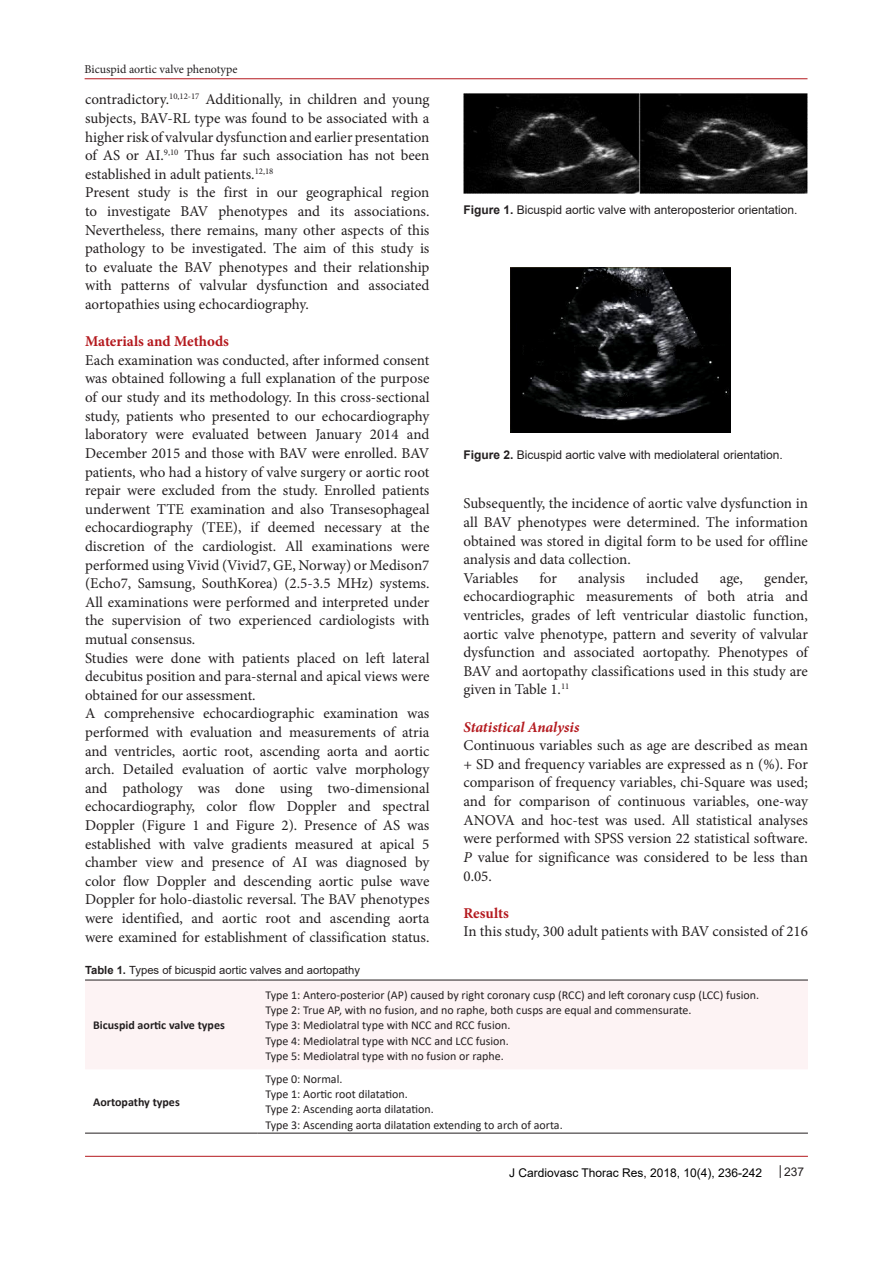
<style>
.page{position:relative;width:893px;height:1263px;background:#fff}
.page>*{position:absolute;margin:0;border:0;box-sizing:border-box;transform-origin:0 0}
.t1{font:15px/18.6px "Minion Pro";color:#231f20;text-align:justify}
.t2{font:700 15px "Minion Pro";color:#b4191e}
.t3{font:italic 700 15px "Minion Pro";letter-spacing:-.005em;color:#b4191e}
.t4{font:12px "Calibri";color:#231f20}
.t5{font:12px "Arial";color:#231f20}
.t6{font:12px "Arial";color:#000}
.t7{font:700 12px "Calibri";color:#231f20}
.t8{font:12px "Minion Pro";color:#231f20}
.t9{font:11.25px "Arial";color:#231f20}
.s1{font-weight:700}
.s2{font-style:italic}
.s3{color:#150000}
</style>
<div class="page">
<hr style="left:85px;top:78px;width:722px;height:1px;background:#b4191e">
<hr style="left:85px;top:1156px;width:723px;height:1px;background:#b4191e">
<svg style="left:780px;top:1165px;width:1px;height:13px"></svg>
<img style="left:463px;top:94px;width:345px;height:99px">
<img style="left:510px;top:268px;width:220px;height:164px">
<div style="left:85px;top:981px;width:723px;height:88px;background:#fdf3f4"></div>
<hr style="left:85px;top:980px;width:172px;height:1px;background:#231f20">
<hr style="left:257px;top:980px;width:551px;height:1px;background:#231f20">
<hr style="left:85px;top:1133px;width:172px;height:1px;background:#231f20">
<hr style="left:257px;top:1133px;width:551px;height:1px;background:#231f20">
<p class="t8" style="left:85px;top:61px;width:154px">Bicuspid aortic valve phenotype</p>
<p class="t1" style="left:85px;top:90px;width:346px">contradictory.<sup>10,12-17</sup> Additionally, in children and young subjects, BAV-RL type was found to be associated with a higher risk of valvular dysfunction and earlier presentation of AS or AI.<sup>9,10</sup> Thus far such association has not been established in adult patients.<sup>12,18</sup></p>
<p class="t1" style="left:85px;top:183px;width:346px">Present study is the first in our geographical region to investigate BAV phenotypes and its associations.<br>Nevertheless, there remains, many other aspects of this pathology to be investigated. The aim of this study is to evaluate the BAV phenotypes and their relationship with patterns of valvular dysfunction and associated aortopathies using echocardiography.</p>
<p class="t2" style="left:85px;top:331px;width:145px">Materials and Methods</p>
<p class="t1" style="left:85px;top:351px;width:346px">Each examination was conducted, after informed consent was obtained following a full explanation of the purpose of our study and its methodology. In this cross-sectional study, patients who presented to our echocardiography laboratory were evaluated between January 2014 and December 2015 and those with BAV were enrolled. BAV patients, who had a history of valve surgery or aortic root repair were excluded from the study. Enrolled patients underwent TTE examination and also Transesophageal echocardiography (TEE), if deemed necessary at the discretion of the cardiologist. All examinations were performed using Vivid (Vivid7, GE, Norway) or Medison7 (Echo7, Samsung, SouthKorea) (2.5-3.5 MHz) systems.<br>All examinations were performed and interpreted under the supervision of two experienced cardiologists with mutual consensus.</p>
<p class="t1" style="left:85px;top:648px;width:346px">Studies were done with patients placed on left lateral decubitus position and para-sternal and apical views were obtained for our assessment.</p>
<p class="t1" style="left:85px;top:704px;width:346px">A comprehensive echocardiographic examination was performed with evaluation and measurements of atria and ventricles, aortic root, ascending aorta and aortic arch. Detailed evaluation of aortic valve morphology and pathology was done using two-dimensional echocardiography, color flow Doppler and spectral Doppler (Figure 1 and Figure 2). Presence of AS was established with valve gradients measured at apical 5 chamber view and presence of AI was diagnosed by color flow Doppler and descending aortic pulse wave Doppler for holo-diastolic reversal. The BAV phenotypes were identified, and aortic root and ascending aorta were examined for establishment of classification status.</p>
<p class="t9" style="left:85px;top:962px;width:276px"><span class="s1">Table 1.</span> Types of bicuspid aortic valves and aortopathy</p>
<p class="t5" style="left:463px;top:202px;width:336px"><span class="s1">Figure 1.</span> Bicuspid aortic valve with anteroposterior orientation.</p>
<p class="t5" style="left:463px;top:446px;width:321px"><span class="s1">Figure 2.</span> Bicuspid aortic valve with mediolateral orientation.</p>
<p class="t1" style="left:463px;top:494px;width:346px">Subsequently, the incidence of aortic valve dysfunction in all BAV phenotypes were determined. The information obtained was stored in digital form to be used for offline analysis and data collection.</p>
<p class="t1" style="left:463px;top:569px;width:56px">Variables</p>
<p class="t1" style="left:540px;top:569px;width:19px">for</p>
<p class="t1" style="left:578px;top:569px;width:48px">analysis</p>
<p class="t1" style="left:646px;top:569px;width:54px">included</p>
<p class="t1" style="left:720px;top:569px;width:25px">age,</p>
<p class="t1" style="left:463px;top:569px;width:346px;text-indent:301px">gender, echocardiographic measurements of both atria and ventricles, grades of left ventricular diastolic function, aortic valve phenotype, pattern and severity of valvular dysfunction and associated aortopathy. Phenotypes of BAV and aortopathy classifications used in this study are given in Table 1.<sup>11</sup></p>
<p class="t3" style="left:463px;top:716px;width:117px">Statistical Analysis</p>
<p class="t1" style="left:463px;top:736px;width:346px">Continuous variables such as age are described as mean + SD and frequency variables are expressed as n (%). For comparison of frequency variables, chi-Square was used; and for comparison of continuous variables, one-way ANOVA and hoc-test was used. All statistical analyses were performed with SPSS version 22 statistical software.<br><span class="s2">P</span> value for significance was considered to be less than 0.05.</p>
<p class="t2" style="left:463px;top:902px;width:47px">Results</p>
<p class="t1" style="left:463px;top:922px;width:346px">In this study, 300 adult patients with BAV consisted of 216</p>
<p class="t7" style="left:93px;top:1017px;width:133px">Bicuspid aortic valve types</p>
<p class="t7" style="left:93px;top:1093px;width:88px">Aortopathy types</p>
<p class="t4" style="left:265px;top:986px;width:495px">Type 1: Antero-posterior (AP) caused by right coronary cusp (RCC) and left coronary cusp (LCC) fusion.</p>
<p class="t4" style="left:265px;top:1002px;width:428px">Type 2: True AP, with no fusion, and no raphe, both cusps are equal and commensurate.</p>
<p class="t4" style="left:265px;top:1017px;width:247px">Type 3: Mediolatral type with NCC and RCC fusion.</p>
<p class="t4" style="left:265px;top:1032px;width:245px">Type 4: Mediolatral type with NCC and LCC fusion.</p>
<p class="t4" style="left:265px;top:1048px;width:240px">Type 5: Mediolatral type with no fusion or raphe.</p>
<p class="t4" style="left:265px;top:1070px;width:79px">Type 0: Normal.</p>
<p class="t4" style="left:265px;top:1085px;width:144px">Type 1: Aortic root dilatation.</p>
<p class="t4" style="left:265px;top:1101px;width:170px">Type 2: Ascending aorta dilatation.</p>
<p class="t4" style="left:265px;top:1116px;width:299px">Type 3: Ascending aorta dilatation extending to arch of aorta.</p>
<p class="t6" style="left:509px;top:1164px;width:255px">J Cardiovasc Thorac Res<span class="s3">,</span> 2018, 10(4), 236-242</p>
<p class="t5" style="left:784px;top:1164px;width:22px">237</p>
</div>
